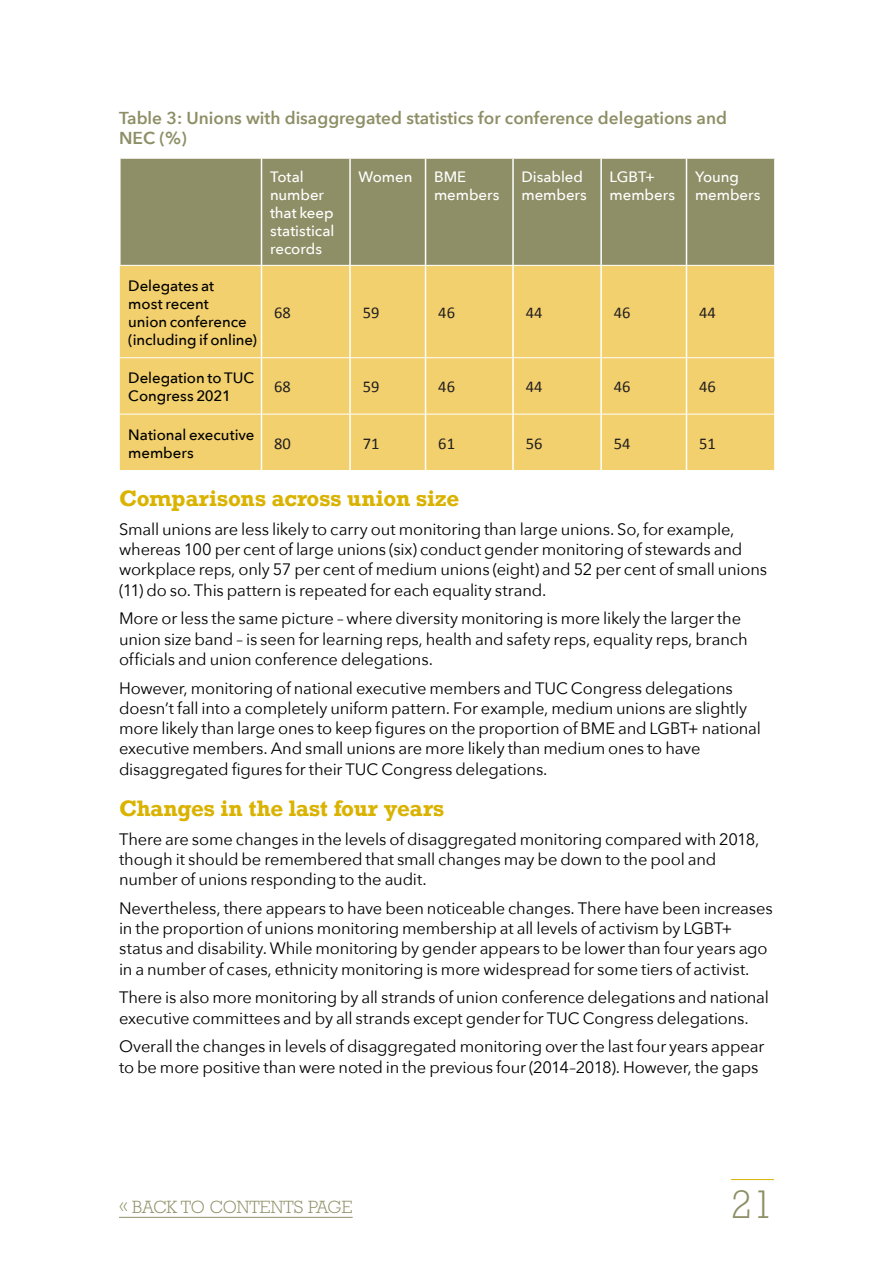
<style>
.page{position:relative;width:893px;height:1263px;background:#fff}
.page>*{position:absolute;margin:0;border:0;box-sizing:border-box;transform-origin:0 0}
.t1{font:300 40.5px "Rockwell Std";color:#8e8f66}
.t2{font:700 21px "Rockwell";color:#dab300}
.t3{font:300 18px "Rockwell Std";color:#8e8f66}
.Charts{font:600 17.25px/20.7px "Avenir Next";color:#8e8f66}
.Text{font:16.5px/20.2px "Avenir Next";letter-spacing:-.01em;color:#000}
.t4{font:16.5px "Calibri";color:#231f20}
.Table_bold{font:500 15px/18px "Avenir Next";letter-spacing:-.005em;color:#000}
.Table_header{font:500 15px/18px "Avenir Next";letter-spacing:-.005em;color:#fff}
</style>
<div class="page">
<hr style="left:731px;top:1179px;width:43px;height:1px;background:#dab300">
<hr style="left:119px;top:1217px;width:234px;height:1px;background:#8e8f66">
<div style="left:121px;top:159px;width:653px;height:106px;background:#8e8f66"></div>
<div style="left:120px;top:266px;width:654px;height:204px;background:#f2d06d"></div>
<hr style="left:261px;top:159px;width:1px;height:106px;background:#fff">
<hr style="left:349px;top:159px;width:2px;height:106px;background:#fff">
<hr style="left:425px;top:159px;width:1px;height:106px;background:#fff">
<hr style="left:512px;top:159px;width:2px;height:106px;background:#fff">
<hr style="left:600px;top:159px;width:2px;height:106px;background:#fff">
<hr style="left:686px;top:159px;width:1px;height:106px;background:#fff">
<hr style="left:349px;top:266px;width:2px;height:91px;background:#fff">
<hr style="left:425px;top:266px;width:1px;height:91px;background:#fff">
<hr style="left:512px;top:266px;width:2px;height:91px;background:#fff">
<hr style="left:600px;top:266px;width:2px;height:91px;background:#fff">
<hr style="left:686px;top:266px;width:1px;height:91px;background:#fff">
<hr style="left:349px;top:358px;width:2px;height:56px;background:#fff">
<hr style="left:425px;top:358px;width:1px;height:56px;background:#fff">
<hr style="left:512px;top:358px;width:2px;height:56px;background:#fff">
<hr style="left:600px;top:358px;width:2px;height:56px;background:#fff">
<hr style="left:686px;top:358px;width:1px;height:56px;background:#fff">
<hr style="left:349px;top:414px;width:2px;height:56px;background:#fff">
<hr style="left:425px;top:414px;width:1px;height:56px;background:#fff">
<hr style="left:512px;top:414px;width:2px;height:56px;background:#fff">
<hr style="left:600px;top:414px;width:2px;height:56px;background:#fff">
<hr style="left:686px;top:414px;width:1px;height:56px;background:#fff">
<hr style="left:120px;top:357px;width:141px;height:1px;background:#fff">
<hr style="left:262px;top:357px;width:88px;height:1px;background:#fff">
<hr style="left:350px;top:357px;width:76px;height:1px;background:#fff">
<hr style="left:426px;top:357px;width:87px;height:1px;background:#fff">
<hr style="left:513px;top:357px;width:88px;height:1px;background:#fff">
<hr style="left:601px;top:357px;width:85px;height:1px;background:#fff">
<hr style="left:686px;top:357px;width:88px;height:1px;background:#fff">
<hr style="left:120px;top:414px;width:141px;height:1px;background:#fff">
<hr style="left:262px;top:414px;width:88px;height:1px;background:#fff">
<hr style="left:350px;top:414px;width:76px;height:1px;background:#fff">
<hr style="left:426px;top:414px;width:87px;height:1px;background:#fff">
<hr style="left:513px;top:414px;width:88px;height:1px;background:#fff">
<hr style="left:601px;top:414px;width:85px;height:1px;background:#fff">
<hr style="left:686px;top:414px;width:88px;height:1px;background:#fff">
<hr style="left:261px;top:266px;width:1px;height:92px;background:#fff">
<hr style="left:261px;top:358px;width:1px;height:56px;background:#fff">
<hr style="left:261px;top:414px;width:1px;height:56px;background:#fff">
<p class="Charts" style="left:119px;top:107px;width:609px">Table 3: Unions with disaggregated statistics for conference delegations and<br>NEC (%)</p>
<p class="Table_header" style="left:270px;top:168px;width:66px">Total number that keep statistical records</p>
<p class="Table_header" style="left:358px;top:168px;width:55px">Women</p>
<p class="Table_header" style="left:434px;top:168px;width:67px">BME members</p>
<p class="Table_header" style="left:521px;top:168px;width:67px">Disabled members</p>
<p class="Table_header" style="left:610px;top:168px;width:67px">LGBT+ members</p>
<p class="Table_header" style="left:695px;top:168px;width:67px">Young members</p>
<p class="Table_bold" style="left:128px;top:276px;width:130px">Delegates at<br>most recent<br>union conference (including if online)</p>
<p class="t4" style="left:274px;top:302px;width:18px">68</p>
<p class="t4" style="left:363px;top:302px;width:18px">59</p>
<p class="t4" style="left:438px;top:302px;width:18px">46</p>
<p class="t4" style="left:526px;top:302px;width:18px">44</p>
<p class="t4" style="left:614px;top:302px;width:18px">46</p>
<p class="t4" style="left:699px;top:302px;width:18px">44</p>
<p class="Table_bold" style="left:128px;top:369px;width:127px">Delegation to TUC<br>Congress 2021</p>
<p class="t4" style="left:274px;top:376px;width:18px">68</p>
<p class="t4" style="left:363px;top:376px;width:18px">59</p>
<p class="t4" style="left:438px;top:376px;width:18px">46</p>
<p class="t4" style="left:526px;top:376px;width:18px">44</p>
<p class="t4" style="left:614px;top:376px;width:18px">46</p>
<p class="t4" style="left:699px;top:376px;width:18px">46</p>
<p class="Table_bold" style="left:128px;top:425px;width:128px">National executive members</p>
<p class="t4" style="left:274px;top:433px;width:18px">80</p>
<p class="t4" style="left:363px;top:433px;width:18px">71</p>
<p class="t4" style="left:438px;top:433px;width:18px">61</p>
<p class="t4" style="left:526px;top:433px;width:18px">56</p>
<p class="t4" style="left:614px;top:433px;width:18px">54</p>
<p class="t4" style="left:699px;top:433px;width:18px">51</p>
<p class="t2" style="left:119px;top:485px;width:342px">Comparisons across union size</p>
<p class="Text" style="left:119px;top:518px;width:649px">Small unions are less likely to carry out monitoring than large unions. So, for example, whereas 100 per cent of large unions (six) conduct gender monitoring of stewards and workplace reps, only 57 per cent of medium unions (eight) and 52 per cent of small unions (11) do so. This pattern is repeated for each equality strand.</p>
<p class="Text" style="left:119px;top:608px;width:630px">More or less the same picture – where diversity monitoring is more likely the larger the union size band – is seen for learning reps, health and safety reps, equality reps, branch officials and union conference delegations.</p>
<p class="Text" style="left:119px;top:677px;width:643px">However, monitoring of national executive members and TUC Congress delegations doesn’t fall into a completely uniform pattern. For example, medium unions are slightly more likely than large ones to keep figures on the proportion of BME and LGBT+ national executive members. And small unions are more likely than medium ones to have disaggregated figures for their TUC Congress delegations.</p>
<p class="t2" style="left:119px;top:795px;width:327px">Changes in the last four years</p>
<p class="Text" style="left:119px;top:828px;width:642px">There are some changes in the levels of disaggregated monitoring compared with 2018, though it should be remembered that small changes may be down to the pool and number of unions responding to the audit.</p>
<p class="Text" style="left:119px;top:897px;width:655px">Nevertheless, there appears to have been noticeable changes. There have been increases in the proportion of unions monitoring membership at all levels of activism by LGBT+ status and disability. While monitoring by gender appears to be lower than four years ago in a number of cases, ethnicity monitoring is more widespread for some tiers of activist.</p>
<p class="Text" style="left:119px;top:987px;width:651px">There is also more monitoring by all strands of union conference delegations and national executive committees and by all strands except gender for TUC Congress delegations.</p>
<p class="Text" style="left:119px;top:1036px;width:647px">Overall the changes in levels of disaggregated monitoring over the last four years appear to be more positive than were noted in the previous four (2014–2018). However, the gaps</p>
<p class="t3" style="left:119px;top:1196px;width:235px">« BACK TO CONTENTS PAGE</p>
<h1 class="t1" style="left:731px;top:1181px;width:45px">21</h1>
</div>
